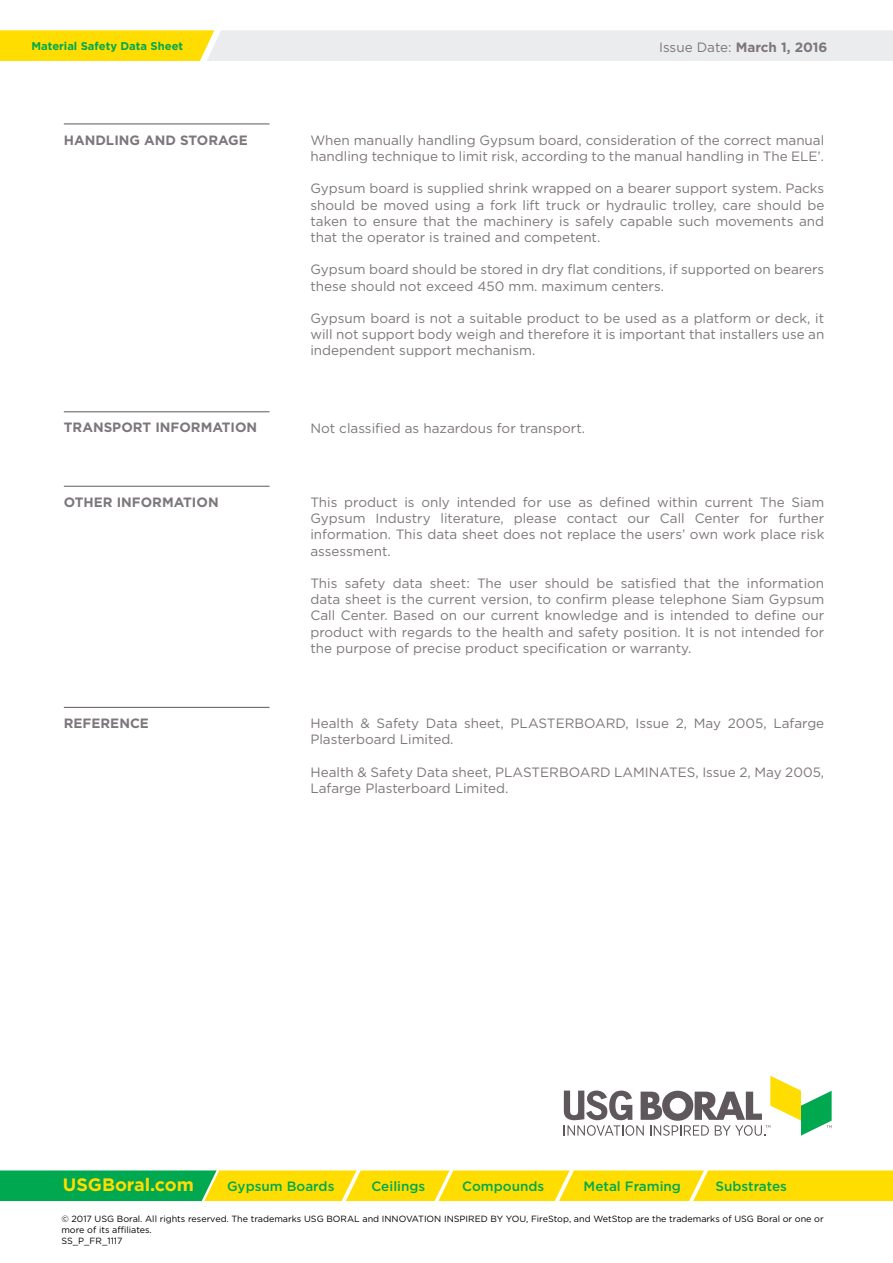
<style>
.page{position:relative;width:893px;height:1263px;background:#fff}
.page>*{position:absolute;margin:0;border:0;box-sizing:border-box;transform-origin:0 0}
.t1{font:700 18px "Gotham";color:#fd0}
.t2{font:13.5px/16.2px "Gotham";color:#7d767c}
.t3{font:700 13.5px "Gotham";color:#7d767c}
.t4{font:500 13.5px "Gotham";color:#00a94f}
.t5{font:700 11.25px "Gotham";color:#00a94f}
.t6{font:9px/10.8px "Gotham";color:#000}
.s1{font-weight:400}
</style>
<div class="page">
<svg style="left:0;top:1170px;width:893px;height:31px;background:#c4d21b"></svg>
<svg style="left:564px;top:1076px;width:268px;height:60px"></svg>
<hr style="left:64px;top:124px;width:205px;height:1px;background:#5e575c">
<hr style="left:64px;top:411px;width:205px;height:1px;background:#5e575c">
<hr style="left:64px;top:707px;width:205px;height:1px;background:#5e575c">
<hr style="left:64px;top:486px;width:205px;height:1px;background:#5e575c">
<svg style="left:0;top:30px;width:893px;height:31px;background:#efe8b7"></svg>
<p class="t5" style="left:31px;top:38px;width:153px">Material Safety Data Sheet</p>
<p class="t3" style="left:659px;top:38px;width:170px"><span class="s1">Issue Date:</span> March 1, 2016</p>
<p class="t3" style="left:64px;top:131px;width:185px">HANDLING AND STORAGE</p>
<p class="t2" style="left:310px;top:132px;width:515px">When manually handling Gypsum board, consideration of the correct manual handling technique to limit risk, according to the manual handling in The ELE’.</p>
<p class="t2" style="left:310px;top:180px;width:515px;text-align:justify">Gypsum board is supplied shrink wrapped on a bearer support system. Packs should be moved using a fork lift truck or hydraulic trolley, care should be taken to ensure that the machinery is safely capable such movements and that the operator is trained and competent.</p>
<p class="t2" style="left:310px;top:261px;width:515px">Gypsum board should be stored in dry flat conditions, if supported on bearers these should not exceed 450 mm. maximum centers.</p>
<p class="t2" style="left:310px;top:310px;width:515px;text-align:justify">Gypsum board is not a suitable product to be used as a platform or deck, it will not support body weigh and therefore it is important that installers use an independent support mechanism.</p>
<p class="t3" style="left:64px;top:419px;width:195px">TRANSPORT INFORMATION</p>
<p class="t2" style="left:310px;top:419px;width:276px">Not classified as hazardous for transport.</p>
<p class="t3" style="left:64px;top:493px;width:156px">OTHER INFORMATION</p>
<p class="t2" style="left:310px;top:494px;width:515px;text-align:justify">This product is only intended for use as defined within current The Siam Gypsum Industry literature, please contact our Call Center for further information. This data sheet does not replace the users’ own work place risk assessment.</p>
<p class="t2" style="left:310px;top:575px;width:515px;text-align:justify">This safety data sheet: The user should be satisfied that the information data sheet is the current version, to confirm please telephone Siam Gypsum Call Center. Based on our current knowledge and is intended to define our product with regards to the health and safety position. It is not intended for the purpose of precise product specification or warranty.</p>
<p class="t3" style="left:64px;top:714px;width:87px">REFERENCE</p>
<p class="t2" style="left:310px;top:715px;width:515px">Health &amp; Safety Data sheet, PLASTERBOARD, Issue 2, May 2005, Lafarge<br>Plasterboard Limited.</p>
<p class="t2" style="left:310px;top:764px;width:515px">Health &amp; Safety Data sheet, PLASTERBOARD LAMINATES, Issue 2, May 2005,<br>Lafarge Plasterboard Limited.</p>
<p class="t1" style="left:63px;top:1173px;width:133px">USGBoral.com</p>
<p class="t4" style="left:227px;top:1177px;width:109px">Gypsum Boards</p>
<p class="t4" style="left:371px;top:1177px;width:55px">Ceilings</p>
<p class="t4" style="left:462px;top:1177px;width:83px">Compounds</p>
<p class="t4" style="left:584px;top:1177px;width:99px">Metal Framing</p>
<p class="t4" style="left:715px;top:1177px;width:73px">Substrates</p>
<p class="t6" style="left:61px;top:1213px;width:764px">© 2017 USG Boral. All rights reserved. The trademarks USG BORAL and INNOVATION INSPIRED BY YOU, FireStop, and WetStop are the trademarks of USG Boral or one or more of its affiliates.</p>
<p class="t6" style="left:61px;top:1235px;width:63px">SS_P_FR_1117</p>
</div>
